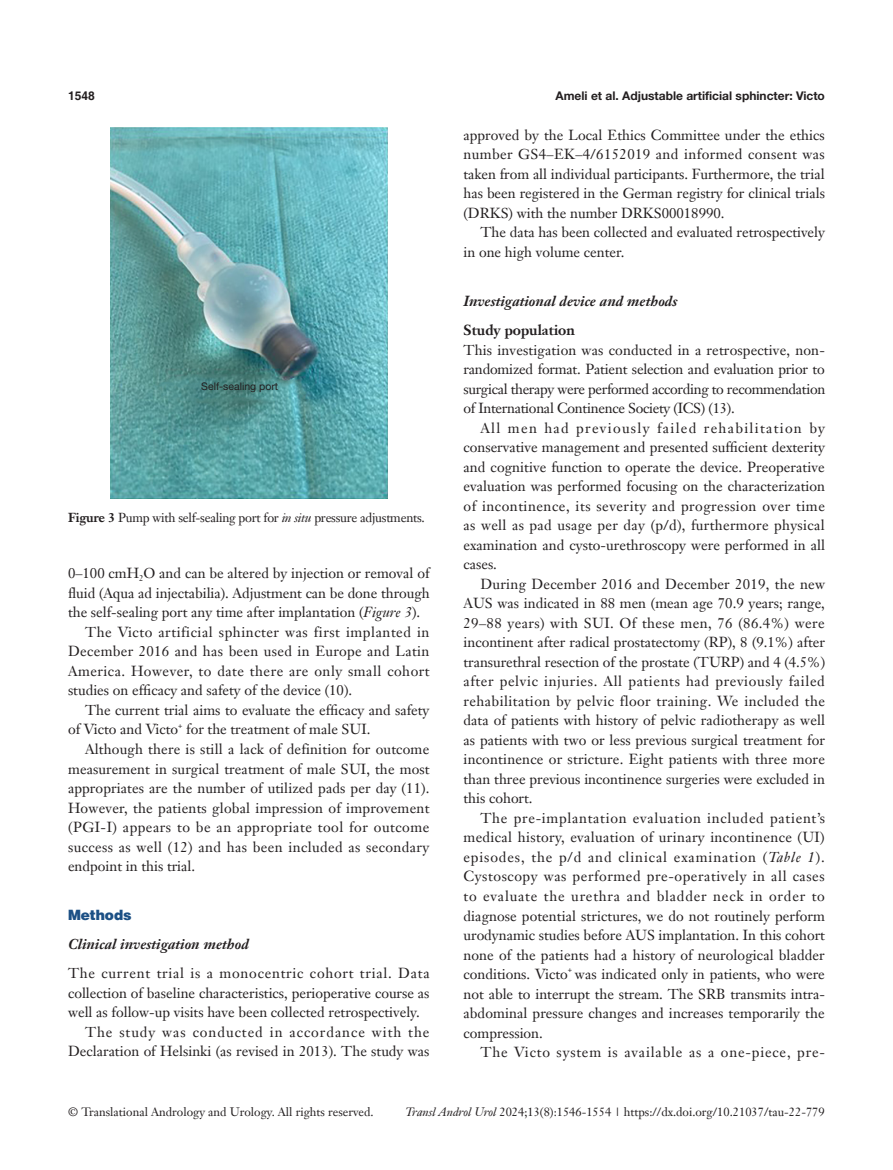
<style>
.page{position:relative;width:893px;height:1170px;background:#fff}
.page>*{position:absolute;margin:0;border:0;box-sizing:border-box;transform-origin:0 0}
.t1{font:14.25px/19.5px "Janson Text LT";color:#231f20;text-align:justify}
._2ji-6_5{font:italic 700 14.25px "Janson Text LT";color:#231f20}
.t2{font:14.25px "Janson Text LT";letter-spacing:.055em;color:#231f20}
._3ji-zhengti{font:700 14.25px "Janson Text LT";color:#231f20}
._1ji-6_5{font:900 14.25px "Helvetica";color:#1c5085}
.t3{font:12.75px "Janson Text LT";letter-spacing:-.02em;color:#231f20}
.t4{font:12px "Janson Text LT";color:#231f20}
.t5{font:700 12px "Helvetica Neue LT Pro";color:#231f20}
.t6{font:700 12px "Helvetica";color:#231f20}
.t7{font:10.5px "Helvetica Neue LT Pro";color:#231f20}
.t8{font:8.25px "Janson Text LT";color:#231f20}
.s1{font-weight:700}
.s2{font-style:italic}
</style>
<div class="page">
<img style="left:110px;top:128px;width:277px;height:370px">
<p class="t6" style="left:68px;top:88px;width:28px">1548</p>
<p class="t5" style="left:555px;top:88px;width:271px">Ameli et al. Adjustable artificial sphincter: Victo</p>
<p class="t7" style="left:201px;top:380px;width:78px">Self-sealing port</p>
<p class="t3" style="left:68px;top:509px;width:358px"><span class="s1">Figure 3</span> Pump with self-sealing port for <span class="s2">in situ</span> pressure adjustments.</p>
<p class="t1" style="left:68px;top:563px;width:363px">0–100 cmH<sub>2</sub>O and can be altered by injection or removal of fluid (Aqua ad injectabilia). Adjustment can be done through the self-sealing port any time after implantation (<span class="s2">Figure 3</span>).</p>
<p class="t1" style="left:68px;top:622px;width:363px;text-indent:17px">The Victo artificial sphincter was first implanted in December 2016 and has been used in Europe and Latin America. However, to date there are only small cohort studies on efficacy and safety of the device (10).</p>
<p class="t1" style="left:68px;top:700px;width:363px;text-indent:17px">The current trial aims to evaluate the efficacy and safety of Victo and Victo</p>
<p class="t8" style="left:178px;top:719px;width:6px">+</p>
<p class="t1" style="left:186px;top:719px;width:186px">for the treatment of male SUI.</p>
<p class="t1" style="left:68px;top:739px;width:363px;text-indent:17px">Although there is still a lack of definition for outcome measurement in surgical treatment of male SUI, the most appropriates are the number of utilized pads per day (11).<br>However, the patients global impression of improvement (PGI-I) appears to be an appropriate tool for outcome success as well (12) and has been included as secondary endpoint in this trial.</p>
<p class="_1ji-6_5" style="left:68px;top:905px;width:65px">Methods</p>
<p class="_2ji-6_5" style="left:68px;top:934px;width:182px">Clinical investigation method</p>
<p class="t1" style="left:68px;top:963px;width:363px">The current trial is a monocentric cohort trial. Data collection of baseline characteristics, perioperative course as well as follow-up visits have been collected retrospectively.</p>
<p class="t1" style="left:68px;top:1021px;width:363px;text-align:right">The study was conducted in accordance with the<br>Declaration of Helsinki (as revised in 2013). The study was</p>
<p class="t1" style="left:463px;top:125px;width:363px">approved by the Local Ethics Committee under the ethics number GS4–EK–4/6152019 and informed consent was taken from all individual participants. Furthermore, the trial has been registered in the German registry for clinical trials (DRKS) with the number DRKS00018990.</p>
<p class="t1" style="left:463px;top:222px;width:363px;text-indent:17px">The data has been collected and evaluated retrospectively in one high volume center.</p>
<p class="_2ji-6_5" style="left:463px;top:291px;width:215px">Investigational device and methods</p>
<p class="_3ji-zhengti" style="left:463px;top:321px;width:113px">Study population</p>
<p class="t1" style="left:463px;top:340px;width:363px">This investigation was conducted in a retrospective, non&shy;randomized format. Patient selection and evaluation prior to surgical therapy were performed according to recommendation of International Continence Society (ICS) (13).</p>
<p class="t1" style="left:463px;top:418px;width:363px;text-indent:17px">All men had previously failed rehabilitation by conservative management and presented sufficient dexterity and cognitive function to operate the device. Preoperative evaluation was performed focusing on the characterization of incontinence, its severity and progression over time as well as pad usage per day (p/d), furthermore physical examination and cysto-urethroscopy were performed in all cases.</p>
<p class="t1" style="left:463px;top:574px;width:363px;text-indent:17px">During December 2016 and December 2019, the new AUS was indicated in 88 men (mean age 70.9 years; range, 29–88 years) with SUI. Of these men, 76 (86.4%) were incontinent after radical prostatectomy (RP), 8 (9.1%) after transurethral resection of the prostate (TURP) and 4 (4.5%) after pelvic injuries. All patients had previously failed rehabilitation by pelvic floor training. We included the data of patients with history of pelvic radiotherapy as well as patients with two or less previous surgical treatment for incontinence or stricture. Eight patients with three more than three previous incontinence surgeries were excluded in this cohort.</p>
<p class="t1" style="left:463px;top:808px;width:363px;text-indent:17px">The pre-implantation evaluation included patient’s medical history, evaluation of urinary incontinence (UI) episodes, the p/d and clinical examination (<span class="s2">Table 1</span>).<br>Cystoscopy was performed pre-operatively in all cases to evaluate the urethra and bladder neck in order to diagnose potential strictures, we do not routinely perform urodynamic studies before AUS implantation. In this cohort none of the patients had a history of neurological bladder conditions. Victo</p>
<p class="t1" style="left:463px;top:964px;width:363px;text-indent:111px">was indicated only in patients, who were not able to interrupt the stream. The SRB transmits intra&shy;abdominal pressure changes and increases temporarily the compression.</p>
<p class="t2" style="left:480px;top:1043px;width:346px">The Victo system is available as a one-piece, pre-</p>
<p class="t8" style="left:568px;top:964px;width:6px">+</p>
<p class="t4" style="left:68px;top:1104px;width:307px">© Translational Andrology and Urology. All rights reserved.</p>
<p class="t4" style="left:405px;top:1104px;width:421px"><span class="s2">Transl Androl Urol</span> 2024;13(8):1546-1554 | https://dx.doi.org/10.21037/tau-22-779</p>
</div>
